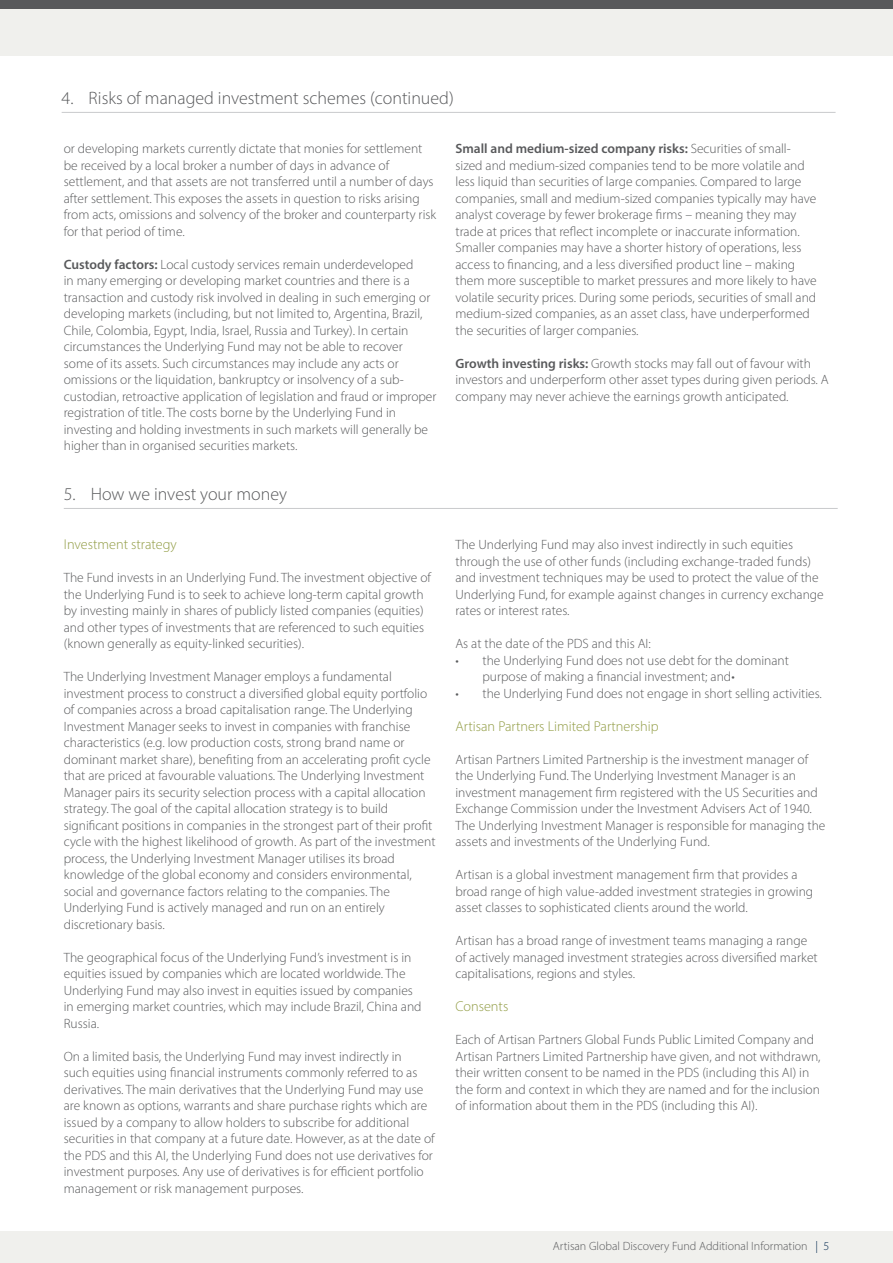
<style>
.page{position:relative;width:893px;height:1263px;background:#fff}
.page>*{position:absolute;margin:0;border:0;box-sizing:border-box;transform-origin:0 0}
.Artisan_heading_PDS{font:300 18px "Myriad Pro";color:#58595b}
.t1{font:300 14.25px "Myriad Pro";color:#909b42}
.t2{font:300 13.5px/16.5px "Myriad Pro";color:#58595b}
.t3{font:300 12px "Myriad Pro";color:#58595b}
.s1{font-weight:600}
.s2{color:#00264d}
</style>
<div class="page">
<div style="left:0;top:0;width:893px;height:55px;background:#f0f0ed"></div>
<div style="left:0;top:0;width:893px;height:9px;background:#58595b"></div>
<div style="left:0;top:1231px;width:893px;height:32px;background:#f0f0ed"></div>
<hr style="left:62px;top:112px;width:774px;height:1px;background:#c9cacc">
<hr style="left:64px;top:508px;width:774px;height:1px;background:#c9cacc">
<p class="Artisan_heading_PDS" style="left:62px;top:87px;width:394px">4. Risks of managed investment schemes (continued)</p>
<p class="t2" style="left:64px;top:140px;width:374px">or developing markets currently dictate that monies for settlement be received by a local broker a number of days in advance of settlement, and that assets are not transferred until a number of days after settlement. This exposes the assets in question to risks arising from acts, omissions and solvency of the broker and counterparty risk for that period of time.</p>
<p class="t2" style="left:64px;top:256px;width:374px"><span class="s1">Custody factors:</span> Local custody services remain underdeveloped<br>in many emerging or developing market countries and there is a transaction and custody risk involved in dealing in such emerging or developing markets (including, but not limited to, Argentina, Brazil, Chile, Colombia, Egypt, India, Israel, Russia and Turkey). In certain circumstances the Underlying Fund may not be able to recover<br>some of its assets. Such circumstances may include any acts or omissions or the liquidation, bankruptcy or insolvency of a sub&shy;custodian, retroactive application of legislation and fraud or improper registration of title. The costs borne by the Underlying Fund in investing and holding investments in such markets will generally be higher than in organised securities markets.</p>
<p class="t2" style="left:455px;top:140px;width:363px"><span class="s1">Small and medium-sized company risks:</span> Securities of small&shy;sized and medium-sized companies tend to be more volatile and less liquid than securities of large companies. Compared to large companies, small and medium-sized companies typically may have analyst coverage by fewer brokerage firms – meaning they may trade at prices that reflect incomplete or inaccurate information.<br>Smaller companies may have a shorter history of operations, less access to financing, and a less diversified product line – making them more susceptible to market pressures and more likely to have volatile security prices. During some periods, securities of small and medium-sized companies, as an asset class, have underperformed the securities of larger companies.</p>
<p class="t2" style="left:455px;top:355px;width:375px"><span class="s1">Growth investing risks:</span> Growth stocks may fall out of favour with investors and underperform other asset types during given periods. A company may never achieve the earnings growth anticipated.</p>
<p class="Artisan_heading_PDS" style="left:64px;top:483px;width:225px">5. How we invest your money</p>
<p class="t1" style="left:64px;top:536px;width:115px">Investment strategy</p>
<p class="t2" style="left:64px;top:569px;width:369px">The Fund invests in an Underlying Fund. The investment objective of the Underlying Fund is to seek to achieve long-term capital growth by investing mainly in shares of publicly listed companies (equities) and other types of investments that are referenced to such equities (known generally as equity-linked securities).</p>
<p class="t2" style="left:64px;top:668px;width:373px">The Underlying Investment Manager employs a fundamental investment process to construct a diversified global equity portfolio of companies across a broad capitalisation range. The Underlying Investment Manager seeks to invest in companies with franchise characteristics (e.g. low production costs, strong brand name or dominant market share), benefiting from an accelerating profit cycle that are priced at favourable valuations. The Underlying Investment Manager pairs its security selection process with a capital allocation strategy. The goal of the capital allocation strategy is to build significant positions in companies in the strongest part of their profit cycle with the highest likelihood of growth. As part of the investment process, the Underlying Investment Manager utilises its broad knowledge of the global economy and considers environmental, social and governance factors relating to the companies. The Underlying Fund is actively managed and run on an entirely discretionary basis.</p>
<p class="t2" style="left:64px;top:949px;width:359px">The geographical focus of the Underlying Fund’s investment is in equities issued by companies which are located worldwide. The Underlying Fund may also invest in equities issued by companies in emerging market countries, which may include Brazil, China and Russia.</p>
<p class="t2" style="left:64px;top:1048px;width:372px">On a limited basis, the Underlying Fund may invest indirectly in<br>such equities using financial instruments commonly referred to as derivatives. The main derivatives that the Underlying Fund may use are known as options, warrants and share purchase rights which are issued by a company to allow holders to subscribe for additional securities in that company at a future date. However, as at the date of the PDS and this AI, the Underlying Fund does not use derivatives for investment purposes. Any use of derivatives is for efficient portfolio management or risk management purposes.</p>
<p class="t2" style="left:455px;top:536px;width:370px">The Underlying Fund may also invest indirectly in such equities through the use of other funds (including exchange-traded funds) and investment techniques may be used to protect the value of the Underlying Fund, for example against changes in currency exchange rates or interest rates.</p>
<p class="t2" style="left:455px;top:635px;width:197px">As at the date of the PDS and this AI:</p>
<p class="t2" style="left:482px;top:652px;width:308px;text-indent:-27px">• the Underlying Fund does not use debt for the dominant purpose of making a financial investment; and•</p>
<p class="t2" style="left:455px;top:685px;width:368px">• the Underlying Fund does not engage in short selling activities.</p>
<p class="t1" style="left:455px;top:717px;width:205px">Artisan Partners Limited Partnership</p>
<p class="t2" style="left:455px;top:751px;width:371px">Artisan Partners Limited Partnership is the investment manager of the Underlying Fund. The Underlying Investment Manager is an investment management firm registered with the US Securities and Exchange Commission under the Investment Advisers Act of 1940.<br>The Underlying Investment Manager is responsible for managing the assets and investments of the Underlying Fund.</p>
<p class="t2" style="left:455px;top:866px;width:359px">Artisan is a global investment management firm that provides a broad range of high value-added investment strategies in growing asset classes to sophisticated clients around the world.</p>
<p class="t2" style="left:455px;top:932px;width:364px">Artisan has a broad range of investment teams managing a range of actively managed investment strategies across diversified market capitalisations, regions and styles.</p>
<p class="t1" style="left:455px;top:998px;width:54px">Consents</p>
<p class="t2" style="left:455px;top:1031px;width:367px">Each of Artisan Partners Global Funds Public Limited Company and Artisan Partners Limited Partnership have given, and not withdrawn, their written consent to be named in the PDS (including this AI) in the form and context in which they are named and for the inclusion of information about them in the PDS (including this AI).</p>
<p class="t3" style="left:553px;top:1239px;width:278px">Artisan Global Discovery Fund Additional Information <span class="s2">| 5</span></p>
</div>
